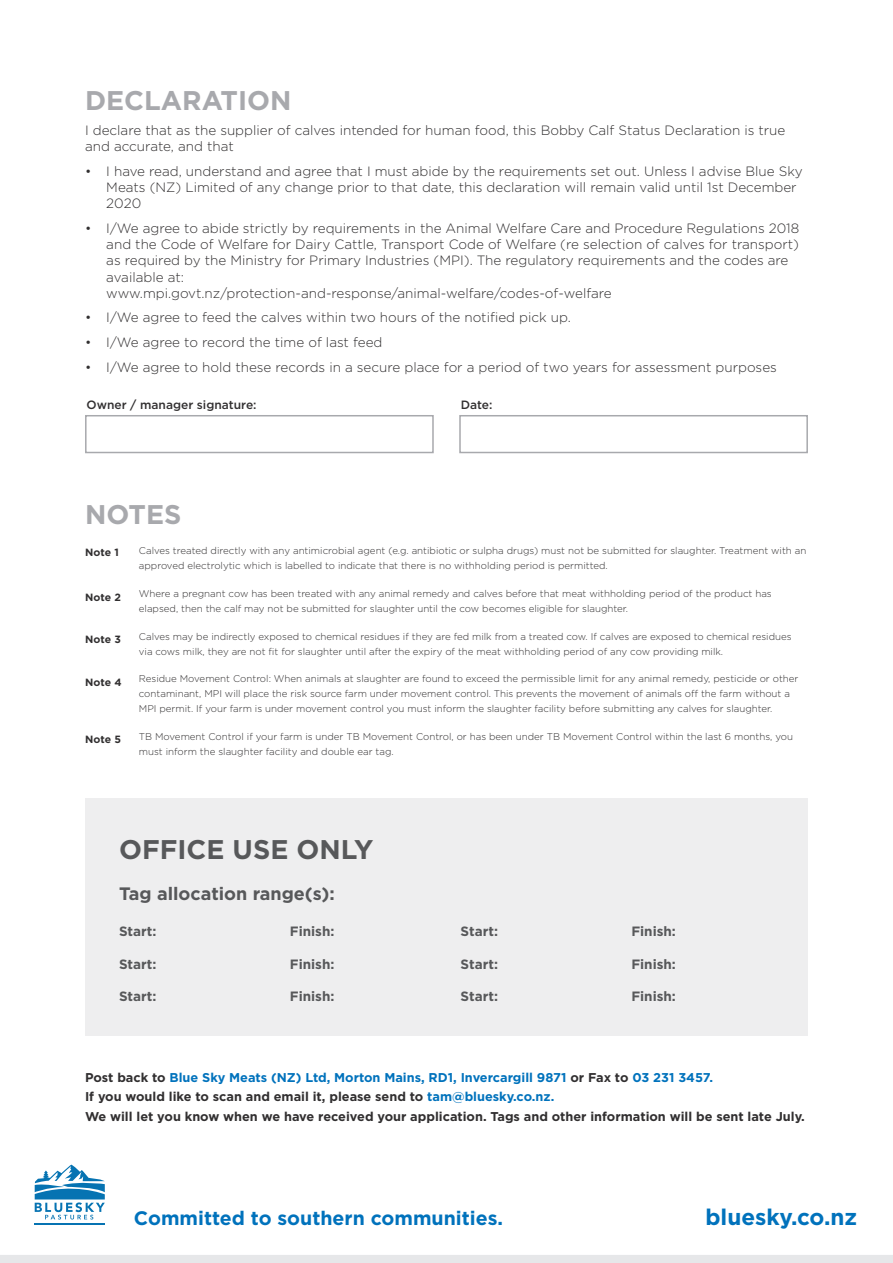
<style>
.page{position:relative;width:893px;height:1263px;background:#fff}
.page>*{position:absolute;margin:0;border:0;box-sizing:border-box;transform-origin:0 0}
.Heading_2{font:700 27px "Gotham";color:#a8a9ad}
.Heading_2-2{font:700 27px "Gotham";color:#57585a}
.t1{font:700 22.5px "Gotham";color:#0072bc}
.t2{font:700 19.5px "Gotham";color:#0072bc}
.t3{font:700 18px "Gotham";color:#57585a}
.Body{font:300 13.5px/16.2px "Gotham";color:#312f30}
.t4{font:700 13.5px "Gotham";color:#57585a}
.t5{font:700 12.75px "Gotham";color:#312f30}
.t6{font:700 12.75px "Gotham";color:#0072bc}
.Body_Bold{font:500 12px "Gotham";color:#312f30}
.t7{font:700 10.5px "Gotham";color:#312f30}
.t8{font:300 9.75px/15px "Gotham";color:#312f30}
.s1{color:#312f30}
.s2{color:#0072bc}
</style>
<div class="page">
<div style="left:0;top:1255px;width:893px;height:8px;background:#e6e7e9"></div>
<div style="left:85px;top:415px;width:349px;height:38px;border:2px solid #a8a9ad"></div>
<div style="left:459px;top:415px;width:349px;height:38px;border:2px solid #a8a9ad"></div>
<div style="left:85px;top:798px;width:723px;height:237px;background:#eeeeef"></div>
<hr style="left:35px;top:1224px;width:70px;height:1px;background:#0673b2">
<svg style="left:35px;top:1165px;width:70px;height:54px"></svg>
<p class="Heading_2" style="left:85px;top:85px;width:208px">DECLARATION</p>
<p class="Body" style="left:85px;top:122px;width:702px">I declare that as the supplier of calves intended for human food, this Bobby Calf Status Declaration is true and accurate, and that</p>
<p class="Body" style="left:106px;top:163px;width:698px;text-indent:-21px">• I have read, understand and agree that I must abide by the requirements set out. Unless I advise Blue Sky<br>Meats (NZ) Limited of any change prior to that date, this declaration will remain valid until 1st December<br>2020</p>
<p class="Body" style="left:106px;top:220px;width:694px;text-indent:-21px">• I/We agree to abide strictly by requirements in the Animal Welfare Care and Procedure Regulations 2018 and the Code of Welfare for Dairy Cattle, Transport Code of Welfare (re selection of calves for transport) as required by the Ministry for Primary Industries (MPI). The regulatory requirements and the codes are available at:<br>www.mpi.govt.nz/protection-and-response/animal-welfare/codes-of-welfare</p>
<p class="Body" style="left:85px;top:309px;width:487px">• I/We agree to feed the calves within two hours of the notified pick up.</p>
<p class="Body" style="left:85px;top:334px;width:299px">• I/We agree to record the time of last feed</p>
<p class="Body" style="left:85px;top:359px;width:693px">• I/We agree to hold these records in a secure place for a period of two years for assessment purposes</p>
<p class="Body_Bold" style="left:87px;top:397px;width:172px">Owner / manager signature:</p>
<p class="Body_Bold" style="left:461px;top:397px;width:33px">Date:</p>
<p class="Heading_2" style="left:85px;top:499px;width:98px">NOTES</p>
<p class="t8" style="left:139px;top:543px;width:669px">Calves treated directly with any antimicrobial agent (e.g. antibiotic or sulpha drugs) must not be submitted for slaughter. Treatment with an approved electrolytic which is labelled to indicate that there is no withholding period is permitted.</p>
<p class="t8" style="left:139px;top:586px;width:634px">Where a pregnant cow has been treated with any animal remedy and calves before that meat withholding period of the product has elapsed, then the calf may not be submitted for slaughter until the cow becomes eligible for slaughter.</p>
<p class="t8" style="left:139px;top:628px;width:654px">Calves may be indirectly exposed to chemical residues if they are fed milk from a treated cow. If calves are exposed to chemical residues via cows milk, they are not fit for slaughter until after the expiry of the meat withholding period of any cow providing milk.</p>
<p class="t8" style="left:139px;top:671px;width:661px">Residue Movement Control: When animals at slaughter are found to exceed the permissible limit for any animal remedy, pesticide or other contaminant, MPI will place the risk source farm under movement control. This prevents the movement of animals off the farm without a<br>MPI permit. If your farm is under movement control you must inform the slaughter facility before submitting any calves for slaughter.</p>
<p class="t8" style="left:139px;top:729px;width:656px">TB Movement Control if your farm is under TB Movement Control, or has been under TB Movement Control within the last 6 months, you must inform the slaughter facility and double ear tag.</p>
<p class="t7" style="left:85px;top:546px;width:35px">Note 1</p>
<p class="t7" style="left:85px;top:591px;width:37px">Note 2</p>
<p class="t7" style="left:85px;top:634px;width:37px">Note 3</p>
<p class="t7" style="left:85px;top:676px;width:38px">Note 4</p>
<p class="t7" style="left:85px;top:733px;width:37px">Note 5</p>
<p class="Heading_2-2" style="left:119px;top:833px;width:256px">OFFICE USE ONLY</p>
<p class="t3" style="left:119px;top:883px;width:217px">Tag allocation range(s):</p>
<p class="t4" style="left:119px;top:923px;width:39px">Start:</p>
<p class="t4" style="left:119px;top:956px;width:39px">Start:</p>
<p class="t4" style="left:119px;top:988px;width:39px">Start:</p>
<p class="t4" style="left:290px;top:923px;width:46px">Finish:</p>
<p class="t4" style="left:290px;top:956px;width:46px">Finish:</p>
<p class="t4" style="left:290px;top:988px;width:46px">Finish:</p>
<p class="t4" style="left:461px;top:923px;width:39px">Start:</p>
<p class="t4" style="left:461px;top:956px;width:39px">Start:</p>
<p class="t4" style="left:461px;top:988px;width:39px">Start:</p>
<p class="t4" style="left:631px;top:923px;width:46px">Finish:</p>
<p class="t4" style="left:631px;top:956px;width:46px">Finish:</p>
<p class="t4" style="left:631px;top:988px;width:46px">Finish:</p>
<p class="t6" style="left:85px;top:1070px;width:629px"><span class="s1">Post back to</span> Blue Sky Meats (NZ) Ltd, Morton Mains, RD1, Invercargill 9871 <span class="s1">or Fax to</span> 03 231 3457.</p>
<p class="t5" style="left:85px;top:1089px;width:471px">If you would like to scan and email it, please send to <span class="s2">tam@bluesky.co.nz.</span></p>
<p class="t5" style="left:85px;top:1109px;width:721px">We will let you know when we have received your application. Tags and other information will be sent late July.</p>
<p class="t2" style="left:134px;top:1206px;width:371px">Committed to southern communities.</p>
<p class="t1" style="left:705px;top:1204px;width:153px">bluesky.co.nz</p>
</div>
